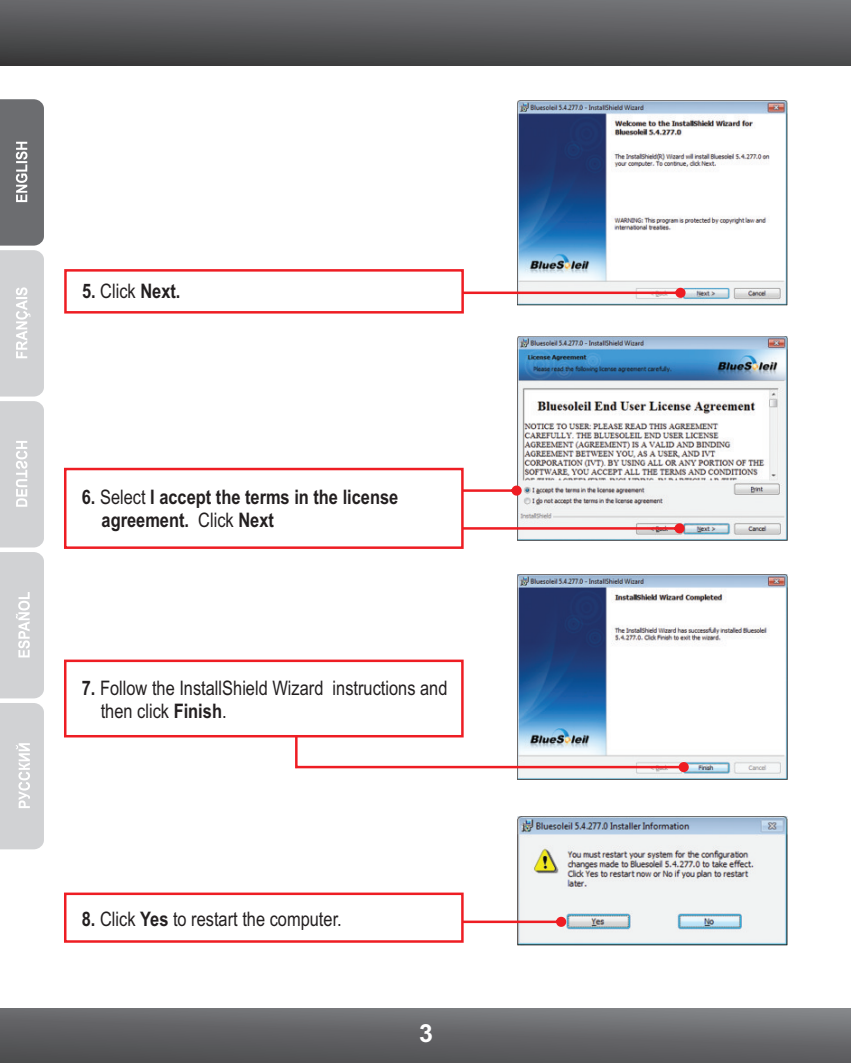
<style>
.page{position:relative;width:851px;height:1063px;background:#fff}
.page>*{position:absolute;margin:0;border:0;box-sizing:border-box;transform-origin:0 0}
.t1{font:700 25px "Arial";color:#fff}
.t2{font:20px/22.8px "Arial Narrow";color:#231f20}
.t3{font:700 20px/22.8px "Arial Narrow";color:#231f20}
.s1{font-weight:400}
.s2{font-weight:700}
</style>
<div class="page">
<div style="left:0;top:0;width:850px;height:65px;background:linear-gradient(to bottom,#717175,#404142)"></div>
<div style="left:0;top:1009px;width:850px;height:54px;background:linear-gradient(to bottom,#77787c,#525254)"></div>
<svg style="left:0;top:99px;width:44px;height:750px;background:#c2c3c5"></svg>
<img style="left:517px;top:100px;width:270px;height:206px">
<svg style="left:64px;top:268px;width:621px;height:46px"></svg>
<img style="left:517px;top:336px;width:270px;height:205px">
<img style="left:517px;top:575px;width:270px;height:204px">
<svg style="left:64px;top:658px;width:624px;height:114px"></svg>
<img style="left:517px;top:817px;width:270px;height:129px">
<svg style="left:64px;top:891px;width:502px;height:53px"></svg>
<svg style="left:64px;top:467px;width:620px;height:82px"></svg>
<p class="t3" style="left:82px;top:282px;width:100px">5. <span class="s1">Click</span> Next.</p>
<p class="t3" style="left:102px;top:488px;width:298px;text-indent:-20px">6. <span class="s1">Select</span> I accept the terms in the license agreement. <span class="s1">Click</span> Next</p>
<p class="t2" style="left:101px;top:678px;width:348px;text-indent:-19px"><span class="s2">7.</span> Follow the InstallShield Wizard instructions and then click <span class="s2">Finish</span>.</p>
<p class="t2" style="left:82px;top:910px;width:261px"><span class="s2">8.</span> Click <span class="s2">Yes</span> to restart the computer.</p>
<p class="t1" style="left:419px;top:1023px;width:15px">3</p>
</div>
